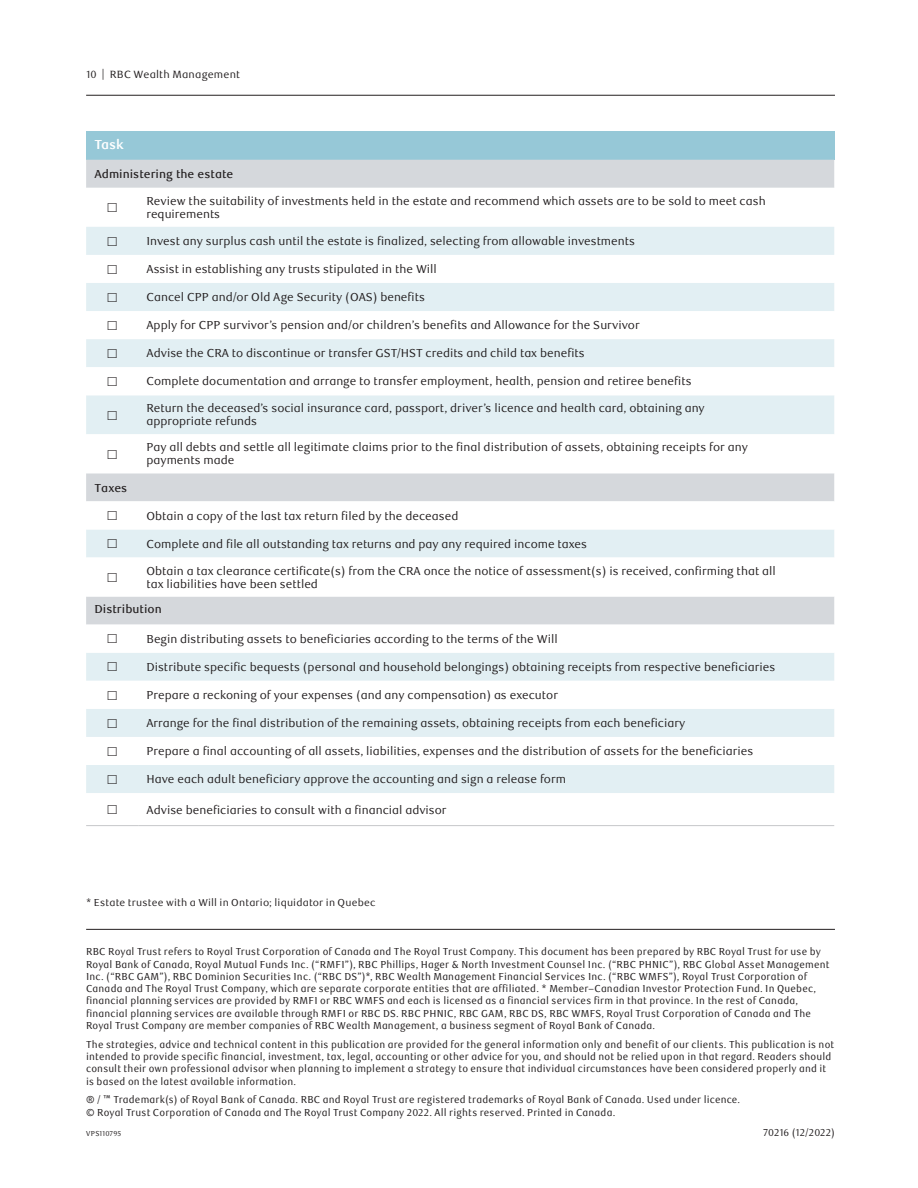
<style>
.page{position:relative;width:918px;height:1188px;background:#fff}
.page>*{position:absolute;margin:0;border:0;box-sizing:border-box;transform-origin:0 0}
.t1{font:700 13.05px "RBC Text";color:#fff}
.t2{font:11.55px/13px "RBC Text";color:#231f20}
.t3{font:500 11.55px "RBC Text";color:#231f20}
.t4{font:10.5px "RBC Text";letter-spacing:.02em;color:#231f20}
.t5{font:10.05px/12.3px "RBC Text Cond";letter-spacing:.015em;color:#231f20}
.t6{font:10.05px "RBC Text";letter-spacing:.02em;color:#231f20}
.t7{font:7.2px "RBC Text Cond";letter-spacing:.02em;color:#231f20}
</style>
<div class="page">
<hr style="left:86px;top:95px;width:749px;height:1px;background:#231f20">
<div style="left:86px;top:132px;width:748px;height:28px;background:#96c8d7"></div>
<div style="left:86px;top:160px;width:748px;height:28px;background:#d5d8dc"></div>
<svg style="left:86px;top:227px;width:748px;height:84px;fill:#e2eff3"></svg>
<svg style="left:86px;top:339px;width:748px;height:454px"></svg>
<hr style="left:86px;top:825px;width:52px;height:1px;background:#c7c8ca">
<hr style="left:138px;top:825px;width:696px;height:1px;background:#c7c8ca">
<hr style="left:86px;top:929px;width:749px;height:1px;background:#231f20">
<svg style="left:108px;top:237px;width:9px;height:9px"></svg>
<svg style="left:108px;top:265px;width:9px;height:9px"></svg>
<svg style="left:108px;top:293px;width:9px;height:9px"></svg>
<svg style="left:108px;top:349px;width:9px;height:9px"></svg>
<svg style="left:108px;top:377px;width:9px;height:9px"></svg>
<svg style="left:108px;top:411px;width:9px;height:9px"></svg>
<svg style="left:108px;top:450px;width:9px;height:9px"></svg>
<svg style="left:108px;top:511px;width:9px;height:9px"></svg>
<svg style="left:108px;top:539px;width:9px;height:9px"></svg>
<svg style="left:108px;top:573px;width:9px;height:9px"></svg>
<svg style="left:108px;top:634px;width:9px;height:9px"></svg>
<svg style="left:108px;top:662px;width:9px;height:9px"></svg>
<svg style="left:108px;top:691px;width:9px;height:9px"></svg>
<svg style="left:108px;top:719px;width:9px;height:9px"></svg>
<svg style="left:108px;top:747px;width:9px;height:9px"></svg>
<svg style="left:108px;top:775px;width:9px;height:9px"></svg>
<p class="t4" style="left:86px;top:68px;width:155px">10 | RBC Wealth Management</p>
<p class="t3" style="left:86px;top:74px;width:62px">Page 2 of 2</p>
<p class="t1" style="left:94px;top:137px;width:31px">Task</p>
<p class="t3" style="left:94px;top:167px;width:141px">Administering the estate</p>
<p class="t2" style="left:146px;top:195px;width:621px">Review the suitability of investments held in the estate and recommend which assets are to be sold to meet cash requirements</p>
<p class="t2" style="left:146px;top:235px;width:490px">Invest any surplus cash until the estate is finalized, selecting from allowable investments</p>
<p class="t2" style="left:146px;top:263px;width:292px">Assist in establishing any trusts stipulated in the Will</p>
<p class="t2" style="left:146px;top:291px;width:280px">Cancel CPP and/or Old Age Security (OAS) benefits</p>
<p class="t2" style="left:146px;top:319px;width:495px">Apply for CPP survivor’s pension and/or children’s benefits and Allowance for the Survivor</p>
<p class="t2" style="left:146px;top:347px;width:440px">Advise the CRA to discontinue or transfer GST/HST credits and child tax benefits</p>
<p class="t2" style="left:146px;top:375px;width:547px">Complete documentation and arrange to transfer employment, health, pension and retiree benefits</p>
<p class="t2" style="left:146px;top:402px;width:560px">Return the deceased’s social insurance card, passport, driver’s licence and health card, obtaining any appropriate refunds</p>
<p class="t2" style="left:146px;top:441px;width:603px">Pay all debts and settle all legitimate claims prior to the final distribution of assets, obtaining receipts for any payments made</p>
<p class="t3" style="left:94px;top:481px;width:34px">Taxes</p>
<p class="t2" style="left:146px;top:509px;width:313px">Obtain a copy of the last tax return filed by the deceased</p>
<p class="t2" style="left:146px;top:537px;width:442px">Complete and file all outstanding tax returns and pay any required income taxes</p>
<p class="t2" style="left:146px;top:564px;width:631px">Obtain a tax clearance certificate(s) from the CRA once the notice of assessment(s) is received, confirming that all tax liabilities have been settled</p>
<p class="t3" style="left:94px;top:602px;width:69px">Distribution</p>
<p class="t2" style="left:146px;top:633px;width:413px">Begin distributing assets to beneficiaries according to the terms of the Will</p>
<p class="t2" style="left:146px;top:661px;width:631px">Distribute specific bequests (personal and household belongings) obtaining receipts from respective beneficiaries</p>
<p class="t2" style="left:146px;top:689px;width:413px">Prepare a reckoning of your expenses (and any compensation) as executor</p>
<p class="t2" style="left:146px;top:717px;width:541px">Arrange for the final distribution of the remaining assets, obtaining receipts from each beneficiary</p>
<p class="t2" style="left:146px;top:745px;width:608px">Prepare a final accounting of all assets, liabilities, expenses and the distribution of assets for the beneficiaries</p>
<p class="t2" style="left:146px;top:773px;width:421px">Have each adult beneficiary approve the accounting and sign a release form</p>
<p class="t2" style="left:146px;top:803px;width:302px">Advise beneficiaries to consult with a financial advisor</p>
<p class="t6" style="left:86px;top:897px;width:291px">* Estate trustee with a Will in Ontario; liquidator in Quebec</p>
<p class="t5" style="left:86px;top:946px;width:745px">RBC Royal Trust refers to Royal Trust Corporation of Canada and The Royal Trust Company. This document has been prepared by RBC Royal Trust for use by Royal Bank of Canada, Royal Mutual Funds Inc. (“RMFI”), RBC Phillips, Hager &amp; North Investment Counsel Inc. (“RBC PHNIC”), RBC Global Asset Management Inc. (“RBC GAM”), RBC Dominion Securities Inc. (“RBC DS”)*, RBC Wealth Management Financial Services Inc. (“RBC WMFS”), Royal Trust Corporation of Canada and The Royal Trust Company, which are separate corporate entities that are affiliated. * Member–Canadian Investor Protection Fund. In Quebec, financial planning services are provided by RMFI or RBC WMFS and each is licensed as a financial services firm in that province. In the rest of Canada, financial planning services are available through RMFI or RBC DS. RBC PHNIC, RBC GAM, RBC DS, RBC WMFS, Royal Trust Corporation of Canada and The Royal Trust Company are member companies of RBC Wealth Management, a business segment of Royal Bank of Canada.</p>
<p class="t5" style="left:86px;top:1038px;width:750px">The strategies, advice and technical content in this publication are provided for the general information only and benefit of our clients. This publication is not intended to provide specific financial, investment, tax, legal, accounting or other advice for you, and should not be relied upon in that regard. Readers should consult their own professional advisor when planning to implement a strategy to ensure that individual circumstances have been considered properly and it is based on the latest available information.</p>
<p class="t5" style="left:86px;top:1094px;width:656px;line-height:13px">® / ™ Trademark(s) of Royal Bank of Canada. RBC and Royal Trust are registered trademarks of Royal Bank of Canada. Used under licence. © Royal Trust Corporation of Canada and The Royal Trust Company 2022. All rights reserved. Printed in Canada.</p>
<p class="t7" style="left:86px;top:1129px;width:37px">VPS110795</p>
<p class="t5" style="left:763px;top:1126px;width:73px">70216 (12/2022)</p>
</div>
